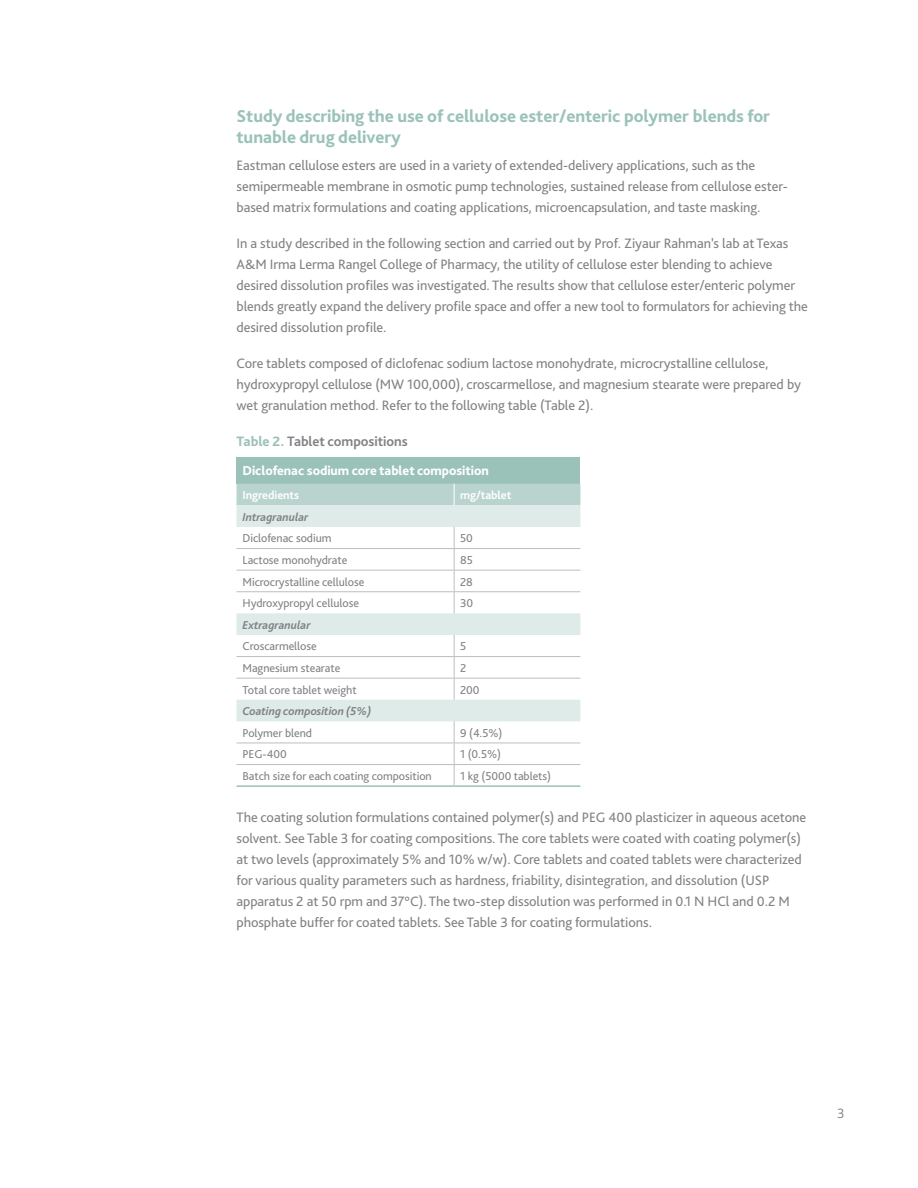
<style>
.page{position:relative;width:918px;height:1188px;background:#fff}
.page>*{position:absolute;margin:0;border:0;box-sizing:border-box;transform-origin:0 0}
.t1{font:800 18px/21px "Bliss Pro";letter-spacing:-.005em;color:#9bc2b9}
.t2{font:14.25px/21px "Bliss Pro";letter-spacing:-.005em;color:#808285}
.t3{font:700 14.25px "Bliss Pro";letter-spacing:-.005em;color:#808285}
.t4{font:300 14.25px "Bliss Pro";color:#808285}
.t5{font:800 13.5px "Bliss Pro";letter-spacing:-.005em;color:#fff}
.t6{font:12px "Bliss Pro";letter-spacing:-.005em;color:#808285}
.t7{font:italic 700 12px "Bliss Pro";letter-spacing:-.005em;color:#808285}
.t8{font:700 12px "Bliss Pro";letter-spacing:-.005em;color:#fff}
.s1{font-weight:800;color:#9bc2b9}
</style>
<div class="page">
<div style="left:237px;top:457px;width:343px;height:27px;background:#9bc2b9"></div>
<svg style="left:237px;top:505px;width:343px;height:216px"></svg>
<hr style="left:237px;top:548px;width:217px;height:1px;background:#bcbec0">
<hr style="left:454px;top:548px;width:126px;height:1px;background:#bcbec0">
<hr style="left:237px;top:570px;width:217px;height:1px;background:#bcbec0">
<hr style="left:454px;top:570px;width:126px;height:1px;background:#bcbec0">
<hr style="left:237px;top:591px;width:217px;height:1px;background:#bcbec0">
<hr style="left:454px;top:591px;width:126px;height:1px;background:#bcbec0">
<svg style="left:454px;top:527px;width:1px;height:86px"></svg>
<hr style="left:237px;top:656px;width:217px;height:1px;background:#bcbec0">
<hr style="left:454px;top:656px;width:126px;height:1px;background:#bcbec0">
<hr style="left:237px;top:678px;width:217px;height:1px;background:#bcbec0">
<hr style="left:454px;top:678px;width:126px;height:1px;background:#bcbec0">
<svg style="left:454px;top:635px;width:1px;height:65px"></svg>
<hr style="left:237px;top:743px;width:217px;height:1px;background:#bcbec0">
<hr style="left:454px;top:743px;width:126px;height:1px;background:#bcbec0">
<hr style="left:237px;top:764px;width:217px;height:1px;background:#bcbec0">
<hr style="left:454px;top:764px;width:126px;height:1px;background:#bcbec0">
<svg style="left:454px;top:721px;width:1px;height:64px"></svg>
<hr style="left:237px;top:785px;width:217px;height:2px;background:#9bc2b9">
<hr style="left:454px;top:785px;width:126px;height:2px;background:#9bc2b9">
<div style="left:237px;top:484px;width:343px;height:21px;background:#b9d4ce"></div>
<p class="t1" style="left:237px;top:105px;width:535px">Study describing the use of cellulose ester/enteric polymer blends for tunable drug delivery</p>
<p class="t2" style="left:237px;top:155px;width:553px">Eastman cellulose esters are used in a variety of extended-delivery applications, such as the semipermeable membrane in osmotic pump technologies, sustained release from cellulose ester&shy;based matrix formulations and coating applications, microencapsulation, and taste masking.</p>
<p class="t2" style="left:237px;top:233px;width:573px">In a study described in the following section and carried out by Prof. Ziyaur Rahman’s lab at Texas A&amp;M Irma Lerma Rangel College of Pharmacy, the utility of cellulose ester blending to achieve desired dissolution profiles was investigated. The results show that cellulose ester/enteric polymer blends greatly expand the delivery profile space and offer a new tool to formulators for achieving the desired dissolution profile.</p>
<p class="t2" style="left:237px;top:353px;width:566px">Core tablets composed of diclofenac sodium lactose monohydrate, microcrystalline cellulose, hydroxypropyl cellulose (MW 100,000), croscarmellose, and magnesium stearate were prepared by wet granulation method. Refer to the following table (Table 2).</p>
<p class="t3" style="left:237px;top:433px;width:173px"><span class="s1">Table 2.</span> Tablet compositions</p>
<p class="t5" style="left:243px;top:463px;width:248px">Diclofenac sodium core tablet composition</p>
<p class="t8" style="left:243px;top:488px;width:58px">Ingredients</p>
<p class="t8" style="left:460px;top:488px;width:53px">mg/tablet</p>
<p class="t7" style="left:243px;top:509px;width:68px">Intragranular</p>
<p class="t6" style="left:243px;top:531px;width:91px">Diclofenac sodium</p>
<p class="t6" style="left:460px;top:531px;width:14px">50</p>
<p class="t6" style="left:243px;top:552px;width:106px">Lactose monohydrate</p>
<p class="t6" style="left:460px;top:552px;width:14px">85</p>
<p class="t6" style="left:243px;top:574px;width:123px">Microcrystalline cellulose</p>
<p class="t6" style="left:460px;top:574px;width:14px">28</p>
<p class="t6" style="left:243px;top:596px;width:118px">Hydroxypropyl cellulose</p>
<p class="t6" style="left:460px;top:596px;width:15px">30</p>
<p class="t7" style="left:243px;top:617px;width:70px">Extragranular</p>
<p class="t6" style="left:243px;top:639px;width:76px">Croscarmellose</p>
<p class="t6" style="left:460px;top:639px;width:8px">5</p>
<p class="t6" style="left:243px;top:660px;width:99px">Magnesium stearate</p>
<p class="t6" style="left:460px;top:660px;width:8px">2</p>
<p class="t6" style="left:243px;top:682px;width:116px">Total core tablet weight</p>
<p class="t6" style="left:460px;top:682px;width:21px">200</p>
<p class="t7" style="left:243px;top:704px;width:130px">Coating composition (5%)</p>
<p class="t6" style="left:243px;top:725px;width:71px">Polymer blend</p>
<p class="t6" style="left:460px;top:725px;width:44px">9 (4.5%)</p>
<p class="t6" style="left:243px;top:747px;width:46px">PEG-400</p>
<p class="t6" style="left:460px;top:747px;width:42px">1 (0.5%)</p>
<p class="t6" style="left:243px;top:768px;width:191px">Batch size for each coating composition</p>
<p class="t6" style="left:460px;top:768px;width:92px">1 kg (5000 tablets)</p>
<p class="t2" style="left:237px;top:807px;width:571px">The coating solution formulations contained polymer(s) and PEG 400 plasticizer in aqueous acetone solvent. See Table 3 for coating compositions. The core tablets were coated with coating polymer(s) at two levels (approximately 5% and 10% w/w). Core tablets and coated tablets were characterized for various quality parameters such as hardness, friability, disintegration, and dissolution (USP apparatus 2 at 50 rpm and 37°C). The two-step dissolution was performed in 0.1 N HCl and 0.2 M phosphate buffer for coated tablets. See Table 3 for coating formulations.</p>
<p class="t4" style="left:837px;top:1104px;width:9px">3</p>
</div>
